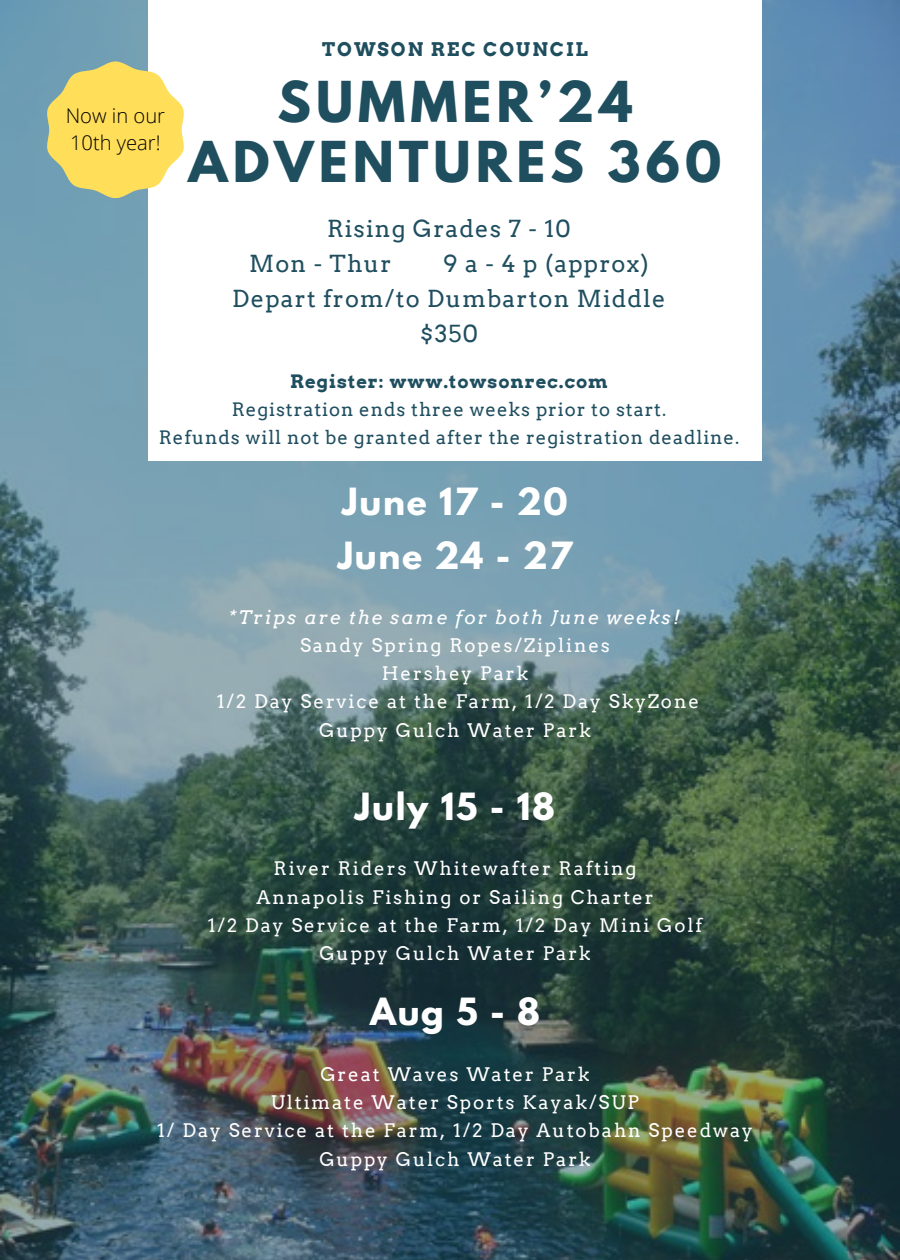
<style>
.page{position:relative;width:900px;height:1260px;background:#fff}
.page>*{position:absolute;margin:0;border:0;box-sizing:border-box;transform-origin:0 0}
.t1{font:700 50px/59.8px "League Spartan";letter-spacing:.1em;color:#1f4e5f;text-align:center}
.t2{font:700 33.25px/54.5px "League Spartan";letter-spacing:.05em;color:#fff}
.t3{font:23.5px/34.8px "Arvo";letter-spacing:.05em;color:#1f4e5f}
.t4{font:300 20.25px/27px "Open Sans";color:#000}
.t5{font:18.75px "Arvo";letter-spacing:.1em;color:#fff}
.t6{font:italic 18.75px "Arvo";letter-spacing:.1em;color:#fff}
.t7{font:700 18.75px "Arvo";letter-spacing:.1em;color:#1f4e5f}
.t8{font:18.5px "Arvo";letter-spacing:.05em;color:#1f4e5f}
.t9{font:700 18.5px "Arvo";letter-spacing:.05em;color:#1f4e5f}
</style>
<div class="page">
<img style="left:0;top:0;width:900px;height:1260px">
<div style="left:148px;top:0;width:613px;height:461px;background:#fff"></div>
<svg style="left:46px;top:61px;width:138px;height:137px"></svg>
<p class="t4" style="left:66px;top:102px;width:101px">Now in our<br>10th year!</p>
<h1 class="t7" style="left:322px;top:38px;width:267px">TOWSON REC COUNCIL</h1>
<h4 class="t1" style="left:189px;top:79px;width:534px">SUMMER’24<br>ADVENTURES 360</h4>
<h3 class="t3" style="left:249px;top:212px;width:323px;text-indent:78px">Rising Grades 7 - 10<br>Mon - Thur</h3>
<h3 class="t3" style="left:443px;top:246px;width:207px">9 a - 4 p (approx)</h3>
<h3 class="t3" style="left:232px;top:281px;width:435px">Depart from/to Dumbarton Middle</h3>
<h3 class="t3" style="left:420px;top:316px;width:60px">$350</h3>
<p class="t9" style="left:290px;top:371px;width:319px">Register: www.towsonrec.com</p>
<p class="t8" style="left:232px;top:399px;width:436px">Registration ends three weeks prior to start.</p>
<p class="t8" style="left:159px;top:426px;width:582px">Refunds will not be granted after the registration deadline.</p>
<p class="t2" style="left:338px;top:478px;width:236px">June 17 - 20<br>June 24 - 27</p>
<p class="t6" style="left:230px;top:606px;width:452px">*Trips are the same for both June weeks!</p>
<h2 class="t5" style="left:300px;top:634px;width:312px">Sandy Spring Ropes/Ziplines</h2>
<p class="t5" style="left:382px;top:662px;width:148px">Hershey Park</p>
<p class="t5" style="left:217px;top:690px;width:484px">1/2 Day Service at the Farm, 1/2 Day SkyZone</p>
<p class="t5" style="left:319px;top:719px;width:273px">Guppy Gulch Water Park</p>
<p class="t2" style="left:355px;top:784px;width:202px">July 15 - 18</p>
<h2 class="t5" style="left:274px;top:857px;width:364px">River Riders Whitewafter Rafting</h2>
<p class="t5" style="left:256px;top:886px;width:399px">Annapolis Fishing or Sailing Charter</p>
<p class="t5" style="left:208px;top:914px;width:496px">1/2 Day Service at the Farm, 1/2 Day Mini Golf</p>
<p class="t5" style="left:319px;top:942px;width:273px">Guppy Gulch Water Park</p>
<p class="t2" style="left:370px;top:989px;width:171px">Aug5-8</p>
<h2 class="t5" style="left:320px;top:1063px;width:271px">Great Waves Water Park</h2>
<p class="t5" style="left:271px;top:1091px;width:370px">Ultimate Water Sports Kayak/SUP</p>
<p class="t5" style="left:157px;top:1119px;width:597px">1/ Day Service at the Farm, 1/2 Day Autobahn Speedway</p>
<p class="t5" style="left:319px;top:1148px;width:273px">Guppy Gulch Water Park</p>
</div>
